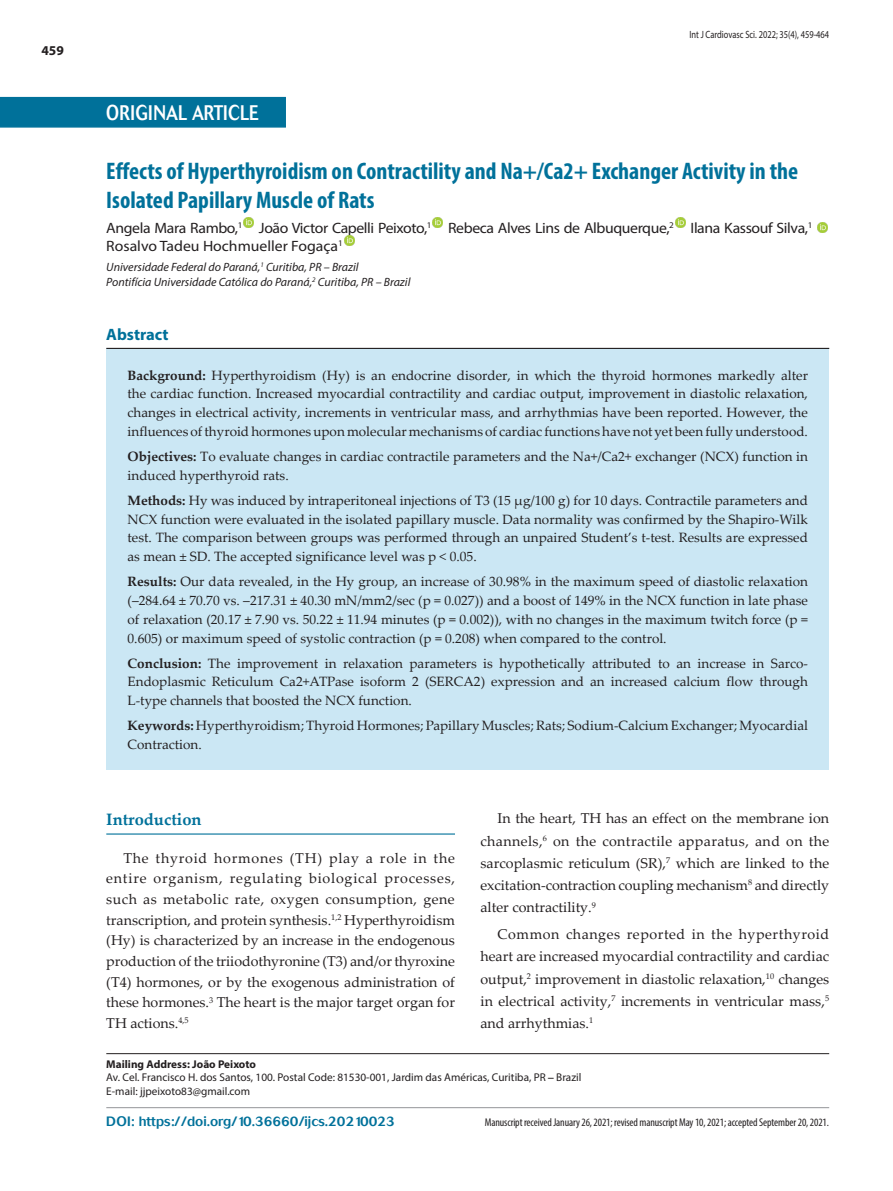
<style>
.page{position:relative;width:893px;height:1191px;background:#fff}
.page>*{position:absolute;margin:0;border:0;box-sizing:border-box;transform-origin:0 0}
._1_-_Titulo{font:700 condensed 24px/28.8px "Myriad Pro";color:#00719a}
.t1{font:500 21px "Cosmos";letter-spacing:.02em;color:#fff;scale:.8 1}
._1_-_Titulo-materia{font:700 16.5px "Palatino Linotype";color:#00719a}
.t2{font:700 16.5px "Myriad Pro";color:#00719a}
._3_-_Autores{font:15px/18px "Myriad Pro";letter-spacing:-.025em;color:#231f20;scale:1.05 1}
._4_-_Texto-Basico{font:14.25px/20.7px "Palatino Linotype";color:#231f20;text-align:justify}
._8_-_Resumo-portugue{font:13.5px/18.8px "Palatino Linotype";color:#231f20;text-align:justify}
._6_-_DOI{font:500 13.5px "Cosmos";color:#00719a}
.t3{font:700 13.5px "Myriad Pro";color:#231f20}
._4_-_Instituicao{font:italic 12px "Myriad Pro";color:#231f20}
._5_-_Correspondencia{font:11.25px "Myriad Pro";color:#231f20}
._7_-_Artigo-recebido{font:condensed 11.25px "Myriad Pro";letter-spacing:-.01em;color:#231f20}
._5_-_Correspondencia-2{font:700 11.25px "Myriad Pro";color:#231f20}
.t4{font:10.5px "Myriad Pro";color:#231f20;scale:.8 1}
.s1{font-weight:700}
.s2{font-family:"Palatino Linotype";font-weight:700}
</style>
<div class="page">
<hr style="left:106px;top:833px;width:349px;height:1px;background:#00719a">
<div style="left:0;top:97px;width:286px;height:31px;background:#00719a"></div>
<svg style="left:243px;top:217px;width:11px;height:11px"></svg>
<svg style="left:433px;top:217px;width:10px;height:11px"></svg>
<svg style="left:675px;top:217px;width:10px;height:11px"></svg>
<svg style="left:818px;top:222px;width:10px;height:10px"></svg>
<svg style="left:344px;top:235px;width:10px;height:11px"></svg>
<hr style="left:106px;top:1053px;width:723px;height:1px;background:#231f20">
<hr style="left:106px;top:1107px;width:723px;height:1px;background:#939598">
<div style="left:106px;top:348px;width:723px;height:422px;background:#cbe7f4"></div>
<hr style="left:106px;top:348px;width:723px;height:1px;background:#231f20">
<p class="t3" style="left:41px;top:42px;width:24px">459</p>
<h2 class="t1" style="left:106px;top:100px;width:192px">ORIGINAL ARTICLE</h2>
<p class="t4" style="left:689px;top:28px;width:176px">Int J Cardiovasc Sci. 2022; 35(4), 459-464</p>
<p class="_1_-_Titulo" style="left:106px;top:156px;width:693px">Effects of Hyperthyroidism on Contractility and Na+/Ca2+ Exchanger Activity in the<br>Isolated Papillary Muscle of Rats</p>
<p class="_3_-_Autores" style="left:106px;top:218px;width:674px">Angela Mara Rambo,<sup>1</sup> João Victor Capelli Peixoto,<sup>1</sup> Rebeca Alves Lins de Albuquerque,<sup>2</sup> Ilana Kassouf Silva,<sup>1<br></sup>Rosalvo Tadeu Hochmueller Fogaça<sup>1</sup></p>
<p class="_4_-_Instituicao" style="left:106px;top:260px;width:254px">Universidade Federal do Paraná,<sup>1</sup> Curitiba, PR – Brazil</p>
<p class="_4_-_Instituicao" style="left:106px;top:274px;width:306px">Pontifícia Universidade Católica do Paraná,<sup>2</sup> Curitiba, PR – Brazil</p>
<p class="t2" style="left:106px;top:323px;width:64px">Abstract</p>
<p class="_8_-_Resumo-portugue" style="left:128px;top:365px;width:682px"><span class="s1">Background:</span> Hyperthyroidism (Hy) is an endocrine disorder, in which the thyroid hormones markedly alter the cardiac function. Increased myocardial contractility and cardiac output, improvement in diastolic relaxation, changes in electrical activity, increments in ventricular mass, and arrhythmias have been reported. However, the influences of thyroid hormones upon molecular mechanisms of cardiac functions have not yet been fully understood.</p>
<p class="_8_-_Resumo-portugue" style="left:128px;top:446px;width:682px"><span class="s1">Objectives:</span> To evaluate changes in cardiac contractile parameters and the Na+/Ca2+ exchanger (NCX) function in induced hyperthyroid rats.</p>
<p class="_8_-_Resumo-portugue" style="left:128px;top:490px;width:682px"><span class="s1">Methods:</span> Hy was induced by intraperitoneal injections of T3 (15 μg/100 g) for 10 days. Contractile parameters and NCX function were evaluated in the isolated papillary muscle. Data normality was confirmed by the Shapiro-Wilk test. The comparison between groups was performed through an unpaired Student’s t-test. Results are expressed as mean ± SD. The accepted significance level was p &lt; 0.05.</p>
<p class="_8_-_Resumo-portugue" style="left:128px;top:572px;width:682px"><span class="s1">Results:</span> Our data revealed, in the Hy group, an increase of 30.98% in the maximum speed of diastolic relaxation (–284.64 ± 70.70 vs. –217.31 ± 40.30 mN/mm2/sec (p = 0.027)) and a boost of 149% in the NCX function in late phase of relaxation (20.17 ± 7.90 vs. 50.22 ± 11.94 minutes (p = 0.002)), with no changes in the maximum twitch force (p = 0.605) or maximum speed of systolic contraction (p = 0.208) when compared to the control.</p>
<p class="_8_-_Resumo-portugue" style="left:128px;top:653px;width:682px"><span class="s1">Conclusion:</span> The improvement in relaxation parameters is hypothetically attributed to an increase in Sarco-Endoplasmic Reticulum Ca2+ATPase isoform 2 (SERCA2) expression and an increased calcium flow through L-type channels that boosted the NCX function.</p>
<p class="_8_-_Resumo-portugue" style="left:128px;top:716px;width:682px"><span class="s1">Keywords:</span> Hyperthyroidism; Thyroid Hormones; Papillary Muscles; Rats; Sodium-Calcium Exchanger; Myocardial<br>Contraction.</p>
<p class="_1_-_Titulo-materia" style="left:106px;top:807px;width:97px">Introduction</p>
<p class="_4_-_Texto-Basico" style="left:106px;top:847px;width:350px;text-indent:17px">The thyroid hormones (TH) play a role in the entire organism, regulating biological processes, such as metabolic rate, oxygen consumption, gene transcription, and protein synthesis.<sup>1,2</sup> Hyperthyroidism (Hy) is characterized by an increase in the endogenous production of the triiodothyronine (T3) and/or thyroxine (T4) hormones, or by the exogenous administration of these hormones.<sup>3</sup> The heart is the major target organ for TH actions.<sup>4,5</sup></p>
<p class="_4_-_Texto-Basico" style="left:480px;top:806px;width:350px;line-height:22.4px;text-indent:17px">In the heart, TH has an effect on the membrane ion channels,<sup>6</sup> on the contractile apparatus, and on the sarcoplasmic reticulum (SR),<sup>7</sup> which are linked to the excitation-contraction coupling mechanism<sup>8</sup> and directly alter contractility.<sup>9</sup></p>
<p class="_4_-_Texto-Basico" style="left:480px;top:922px;width:350px;line-height:22.4px;text-indent:17px">Common changes reported in the hyperthyroid heart are increased myocardial contractility and cardiac output,<sup>2</sup> improvement in diastolic relaxation,<sup>10</sup> changes in electrical activity,<sup>7</sup> increments in ventricular mass,<sup>5 </sup>and arrhythmias.<sup>1</sup></p>
<p class="_5_-_Correspondencia-2" style="left:106px;top:1056px;width:151px">Mailing Address: João Peixoto</p>
<p class="_5_-_Correspondencia" style="left:106px;top:1070px;width:477px">Av. Cel. Francisco H. dos Santos, 100. Postal Code: 81530-001, Jardim das Américas, Curitiba, PR <span class="s2">–</span> Brazil</p>
<p class="_5_-_Correspondencia" style="left:106px;top:1083px;width:145px">E-mail: jjpeixoto83@gmail.com</p>
<p class="_7_-_Artigo-recebido" style="left:485px;top:1115px;width:346px">Manuscript received January 26, 2021; revised manuscript May 10, 2021; accepted September 20, 2021.</p>
<p class="_6_-_DOI" style="left:106px;top:1113px;width:290px">DOI: https://doi.org/10.36660/ijcs.20210023</p>
</div>
